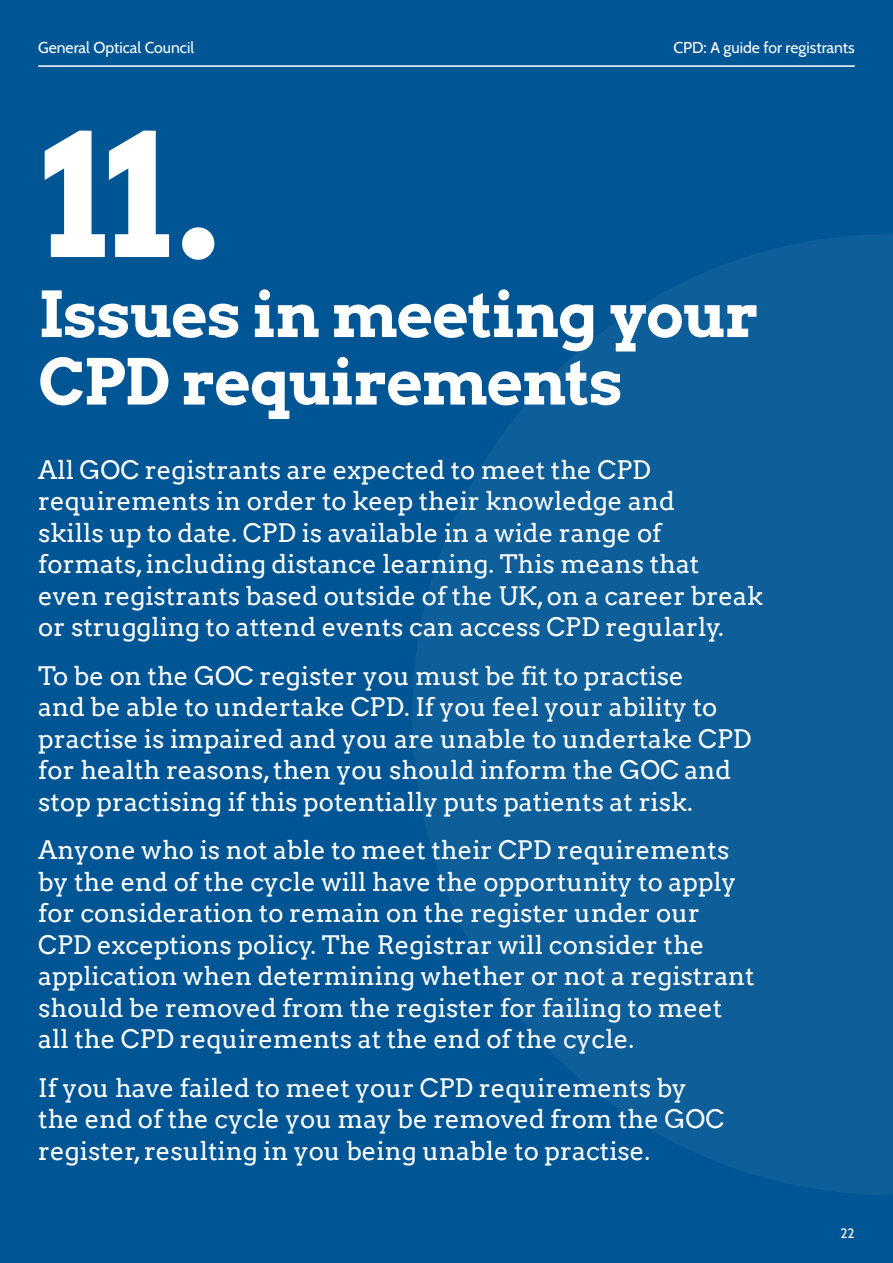
<style>
.page{position:relative;width:893px;height:1263px;background:#005694}
.page>*{position:absolute;margin:0;border:0;box-sizing:border-box;transform-origin:0 0}
.Numbers{font:700 170.4px "Arvo";color:#fff}
.Section_Heading{font:700 63px/67.5px "Arvo";letter-spacing:-.02em;color:#fff}
.Standfirst{font:25.5px/31.5px "Arvo";color:#fff}
.t1{font:15.75px "Cabin";color:#fff}
.t2{font:13.5px "Cabin";color:#fff}
</style>
<div class="page">
<hr style="left:38px;top:65px;width:817px;height:2px;background:#fff">
<svg style="left:413px;top:234px;width:480px;height:961px;fill:#0d5e99"></svg>
<p class="t1" style="left:38px;top:36px;width:157px">General Optical Council</p>
<p class="t1" style="left:673px;top:36px;width:183px">CPD: A guide for registrants</p>
<p class="Numbers" style="left:41px;top:88px;width:180px">11.</p>
<p class="Section_Heading" style="left:38px;top:280px;width:722px">Issues in meeting your<br>CPD requirements</p>
<h4 class="Standfirst" style="left:38px;top:454px;width:726px">All GOC registrants are expected to meet the CPD requirements in order to keep their knowledge and<br>skills up to date. CPD is available in a wide range of formats, including distance learning. This means that even registrants based outside of the UK, on a career break or struggling to attend events can access CPD regularly.</h4>
<h4 class="Standfirst" style="left:38px;top:660px;width:715px">To be on the GOC register you must be fit to practise<br>and be able to undertake CPD. If you feel your ability to practise is impaired and you are unable to undertake CPD for health reasons, then you should inform the GOC and stop practising if this potentially puts patients at risk.</h4>
<h4 class="Standfirst" style="left:38px;top:834px;width:718px">Anyone who is not able to meet their CPD requirements by the end of the cycle will have the opportunity to apply for consideration to remain on the register under our CPD exceptions policy. The Registrar will consider the application when determining whether or not a registrant should be removed from the register for failing to meet all the CPD requirements at the end of the cycle.</h4>
<h4 class="Standfirst" style="left:38px;top:1072px;width:687px">If you have failed to meet your CPD requirements by the end of the cycle you may be removed from the GOC register, resulting in you being unable to practise.</h4>
<p class="t2" style="left:840px;top:1222px;width:16px">22</p>
</div>
